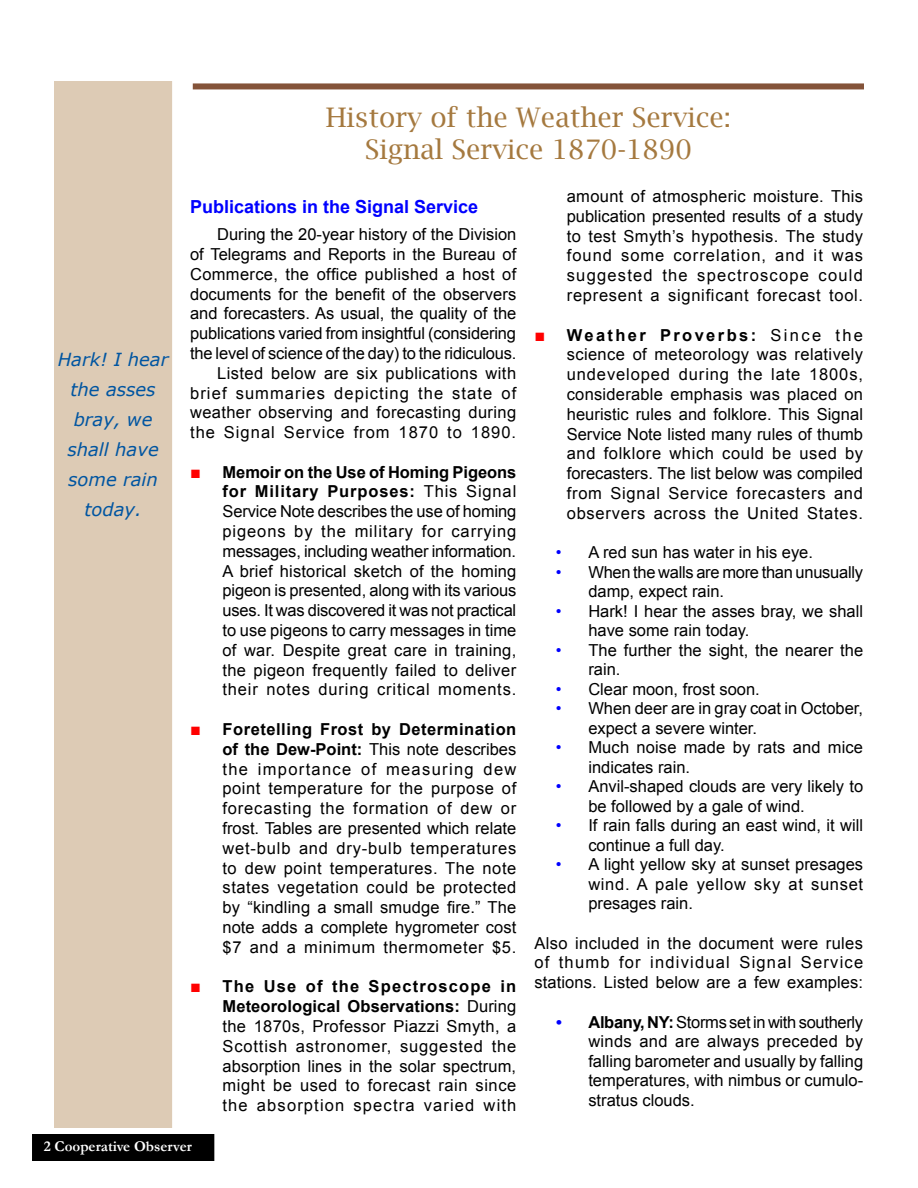
<style>
.page{position:relative;width:918px;height:1188px;background:#fff}
.page>*{position:absolute;margin:0;border:0;box-sizing:border-box;transform-origin:0 0}
.t1{font:27px/32.4px "Lucida Bright";color:#a5793f;text-align:center}
.t2{font:italic 18px/30px "Verdana";color:#0055a1;text-align:center}
.t3{font:700 18px "Arial";color:#00f}
.t4{font:16.5px/19.8px "Arial";letter-spacing:.005em;color:#000;text-align:justify}
.t5{font:16.5px/19.5px "Arial";letter-spacing:-.015em;color:#000}
.t6{font:700 15px "Garamond";color:#fff}
.s1{font-size:18px;color:#f00}
.s2{font-weight:700}
.s3{color:#00f}
.s4{font-weight:700;color:#00f}
</style>
<div class="page">
<div style="left:33px;top:1135px;width:181px;height:25px;background:#000"></div>
<div style="left:32px;top:1134px;width:182px;height:27px;border:2px solid #000"></div>
<div style="left:55px;top:82px;width:116px;height:1045px;background:#ddcbb5"></div>
<div style="left:54px;top:81px;width:118px;height:1047px;border:2px solid #ddcbb5"></div>
<div style="left:193px;top:83px;width:671px;height:6px;background:#845339"></div>
<p class="t2" style="left:58px;top:345px;width:112px">Hark! I hear the asses bray, we shall have some rain today.</p>
<h1 class="t1" style="left:326px;top:101px;width:407px">History of the Weather Service:<br>Signal Service 1870-1890</h1>
<p class="t3" style="left:190px;top:195px;width:290px">Publications in the Signal Service</p>
<p class="t4" style="left:190px;top:225px;width:328px;text-align:right">During the 20-year history of the Division<br>of Telegrams and Reports in the Bureau of Commerce, the office published a host of documents for the benefit of the observers and forecasters. As usual, the quality of the publications varied from insightful (considering the level of science of the day) to the ridiculous.<br>Listed below are six publications with brief summaries depicting the state of weather observing and forecasting during the Signal Service from 1870 to 1890.</p>
<p class="t4" style="left:223px;top:462px;width:295px;text-indent:-32px"><span class="s1">■</span> <span class="s2">Memoir on the Use of Homing Pigeons for Military Purposes:</span> This Signal Service Note describes the use of homing pigeons by the military for carrying messages, including weather information.<br>A brief historical sketch of the homing pigeon is presented, along with its various uses. It was discovered it was not practical to use pigeons to carry messages in time of war. Despite great care in training, the pigeon frequently failed to deliver their notes during critical moments.</p>
<p class="t4" style="left:223px;top:719px;width:295px;text-indent:-32px"><span class="s1">■</span> <span class="s2">Foretelling Frost by Determination of the Dew-Point:</span> This note describes the importance of measuring dew point temperature for the purpose of forecasting the formation of dew or frost. Tables are presented which relate wet-bulb and dry-bulb temperatures to dew point temperatures. The note states vegetation could be protected by “kindling a small smudge fire.” The note adds a complete hygrometer cost $7 and a minimum thermometer $5.</p>
<p class="t4" style="left:223px;top:977px;width:295px;text-indent:-32px"><span class="s1">■</span> <span class="s2">The Use of the Spectroscope in Meteorological Observations:</span> During the 1870s, Professor Piazzi Smyth, a Scottish astronomer, suggested the absorption lines in the solar spectrum, might be used to forecast rain since the absorption spectra varied with</p>
<p class="t4" style="left:567px;top:186px;width:298px">amount of atmospheric moisture. This publication presented results of a study to test Smyth’s hypothesis. The study found some correlation, and it was suggested the spectroscope could represent a significant forecast tool.</p>
<p class="t4" style="left:567px;top:325px;width:298px;text-indent:-32px"><span class="s1">■</span> <span class="s2">Weather Proverbs:</span> Since the science of meteorology was relatively undeveloped during the late 1800s, considerable emphasis was placed on heuristic rules and folklore. This Signal Service Note listed many rules of thumb and folklore which could be used by forecasters. The list below was compiled from Signal Service forecasters and observers across the United States.</p>
<p class="t4" style="left:556px;top:542px;width:259px"><span class="s3">•</span> A red sun has water in his eye.</p>
<p class="t5" style="left:588px;top:562px;width:276px;text-indent:-32px"><span class="s3">•</span> When the walls are more than unusually damp, expect rain.</p>
<p class="t4" style="left:588px;top:601px;width:276px;text-indent:-32px"><span class="s3">•</span> Hark! I hear the asses bray, we shall have some rain today.</p>
<p class="t4" style="left:588px;top:640px;width:276px;text-indent:-32px"><span class="s3">•</span> The further the sight, the nearer the rain.</p>
<p class="t4" style="left:556px;top:679px;width:205px"><span class="s3">•</span> Clear moon, frost soon.</p>
<p class="t4" style="left:588px;top:699px;width:276px;text-indent:-32px"><span class="s3">•</span> When deer are in gray coat in October, expect a severe winter.</p>
<p class="t4" style="left:588px;top:738px;width:276px;text-indent:-32px"><span class="s3">•</span> Much noise made by rats and mice indicates rain.</p>
<p class="t4" style="left:588px;top:777px;width:276px;text-indent:-32px"><span class="s3">•</span> Anvil-shaped clouds are very likely to be followed by a gale of wind.</p>
<p class="t4" style="left:588px;top:816px;width:276px;text-indent:-32px"><span class="s3">•</span> If rain falls during an east wind, it will continue a full day.</p>
<p class="t4" style="left:588px;top:855px;width:276px;text-indent:-32px"><span class="s3">•</span> A light yellow sky at sunset presages wind. A pale yellow sky at sunset presages rain.</p>
<p class="t4" style="left:534px;top:933px;width:330px">Also included in the document were rules of thumb for individual Signal Service stations. Listed below are a few examples:</p>
<p class="t4" style="left:588px;top:1012px;width:276px;text-indent:-32px"><span class="s4">•</span> <span class="s2">Albany, NY:</span> Storms set in with southerly winds and are always preceded by falling barometer and usually by falling temperatures, with nimbus or cumulo&shy;stratus clouds.</p>
<p class="t6" style="left:44px;top:1136px;width:150px">2 Cooperative Observer</p>
</div>
